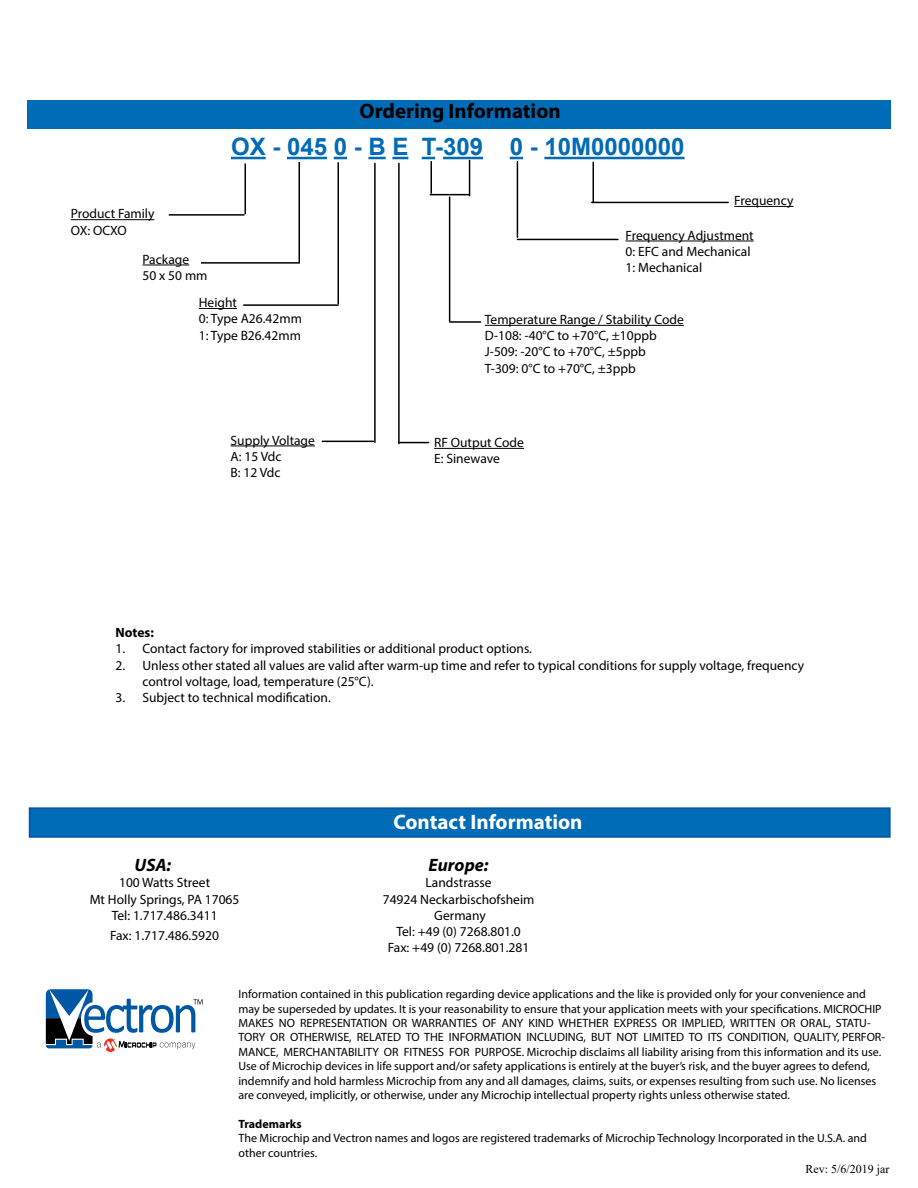
<style>
.page{position:relative;width:918px;height:1188px;background:#fff}
.page>*{position:absolute;margin:0;border:0;box-sizing:border-box;transform-origin:0 0}
.t1{font:700 24px "Arial";color:#006bb6}
.t2{font:700 21px "Myriad Pro";color:#000}
.t3{font:700 21px "Myriad Pro";color:#fff}
.t4{font:italic 700 18px "Myriad Pro";color:#000}
.t5{font:13.5px/16.2px "Myriad Pro";color:#000}
.t6{font:700 13.5px "Myriad Pro";color:#000}
.t7{font:12px/14.4px "Myriad Pro";color:#000}
.t8{font:12px "Times New Roman";color:#000}
.t9{font:700 12px "Myriad Pro";color:#000}
</style>
<div class="page">
<div style="left:27px;top:100px;width:864px;height:29px;background:#006bb6"></div>
<hr style="left:231px;top:157px;width:35px;height:2px;background:#006bb6">
<hr style="left:287px;top:157px;width:40px;height:2px;background:#006bb6">
<svg style="left:334px;top:157px;width:13px;height:2px"></svg>
<svg style="left:368px;top:157px;width:18px;height:2px"></svg>
<svg style="left:392px;top:157px;width:16px;height:2px"></svg>
<svg style="left:422px;top:157px;width:13px;height:2px"></svg>
<hr style="left:443px;top:157px;width:40px;height:2px;background:#006bb6">
<svg style="left:510px;top:157px;width:13px;height:2px"></svg>
<hr style="left:544px;top:157px;width:141px;height:2px;background:#006bb6">
<hr style="left:71px;top:219px;width:83px;height:1px;background:#000">
<hr style="left:142px;top:265px;width:47px;height:1px;background:#000">
<hr style="left:199px;top:308px;width:38px;height:1px;background:#000">
<hr style="left:231px;top:446px;width:84px;height:1px;background:#000">
<hr style="left:244px;top:304px;width:94px;height:2px;background:#000">
<hr style="left:338px;top:163px;width:1px;height:141px;background:#000">
<hr style="left:374px;top:163px;width:2px;height:279px;background:#000">
<hr style="left:449px;top:197px;width:1px;height:124px;background:#000">
<hr style="left:517px;top:162px;width:1px;height:75px;background:#000">
<hr style="left:734px;top:206px;width:59px;height:1px;background:#000">
<hr style="left:626px;top:241px;width:128px;height:1px;background:#000">
<hr style="left:592px;top:162px;width:2px;height:40px;background:#000">
<hr style="left:592px;top:202px;width:136px;height:1px;background:#000">
<hr style="left:322px;top:441px;width:52px;height:1px;background:#000">
<hr style="left:517px;top:239px;width:101px;height:1px;background:#000">
<hr style="left:430px;top:194px;width:39px;height:1px;background:#000">
<hr style="left:169px;top:214px;width:75px;height:2px;background:#000">
<hr style="left:244px;top:164px;width:2px;height:50px;background:#000">
<hr style="left:201px;top:262px;width:99px;height:2px;background:#000">
<hr style="left:298px;top:162px;width:2px;height:100px;background:#000">
<hr style="left:434px;top:448px;width:90px;height:1px;background:#000">
<hr style="left:398px;top:163px;width:2px;height:281px;background:#000">
<hr style="left:399px;top:442px;width:30px;height:1px;background:#000">
<hr style="left:485px;top:325px;width:199px;height:1px;background:#000">
<hr style="left:430px;top:162px;width:2px;height:31px;background:#000">
<hr style="left:450px;top:321px;width:31px;height:2px;background:#000">
<hr style="left:469px;top:161px;width:1px;height:35px;background:#000">
<svg style="left:46px;top:989px;width:157px;height:63px"></svg>
<div style="left:29px;top:807px;width:862px;height:31px;background:#006bb6;border:2px solid #0a50a1"></div>
<h2 class="t2" style="left:360px;top:98px;width:203px">Ordering Information</h2>
<h1 class="t1" style="left:231px;top:130px;width:455px">OX - 045 0 - B E T-309 0 - 10M0000000</h1>
<p class="t5" style="left:71px;top:205px;width:85px">Product Family<br>OX: OCXO</p>
<p class="t5" style="left:142px;top:251px;width:67px">Package<br>50 x 50 mm</p>
<p class="t5" style="left:199px;top:294px;width:105px">Height<br>0: Type A26.42mm<br>1: Type B26.42mm</p>
<p class="t5" style="left:231px;top:432px;width:86px">Supply Voltage<br>A: 15 Vdc<br>B: 12 Vdc</p>
<p class="t5" style="left:734px;top:192px;width:61px">Frequency</p>
<p class="t5" style="left:626px;top:227px;width:130px">Frequency Adjustment<br>0: EFC and Mechanical<br>1: Mechanical</p>
<p class="t5" style="left:485px;top:311px;width:200px">Temperature Range / Stability Code<br>D-108: -40°C to +70°C, ±10ppb<br>J-509: -20°C to +70°C, ±5ppb<br>T-309: 0°C to +70°C, ±3ppb</p>
<p class="t5" style="left:434px;top:434px;width:91px">RF Output Code<br>E: Sinewave</p>
<p class="t6" style="left:116px;top:624px;width:40px">Notes:</p>
<p class="t5" style="left:116px;top:640px;width:418px">1. Contact factory for improved stabilities or additional product options.</p>
<p class="t5" style="left:142px;top:657px;width:663px;text-indent:-27px">2. Unless other stated all values are valid after warm-up time and refer to typical conditions for supply voltage, frequency control voltage, load, temperature (25°C).</p>
<p class="t5" style="left:116px;top:689px;width:217px">3. Subject to technical modification.</p>
<h2 class="t3" style="left:393px;top:809px;width:191px">Contact Information</h2>
<h3 class="t4" style="left:135px;top:853px;width:38px">USA:</h3>
<p class="t5" style="left:90px;top:874px;width:151px;text-align:center">100 Watts Street<br>Mt Holly Springs, PA 17065<br>Tel: 1.717.486.3411</p>
<p class="t5" style="left:110px;top:927px;width:110px">Fax: 1.717.486.5920</p>
<h3 class="t4" style="left:429px;top:853px;width:61px">Europe:</h3>
<p class="t5" style="left:383px;top:874px;width:153px;text-align:center">Landstrasse<br>74924 Neckarbischofsheim<br>Germany<br>Tel: +49 (0) 7268.801.0<br>Fax: +49 (0) 7268.801.281</p>
<p class="t7" style="left:238px;top:987px;width:648px">Information contained in this publication regarding device applications and the like is provided only for your convenience and may be superseded by updates. It is your reasonability to ensure that your application meets with your specifications. MICROCHIP MAKES NO REPRESENTATION OR WARRANTIES OF ANY KIND WHETHER EXPRESS OR IMPLIED, WRITTEN OR ORAL, STATU-TORY OR OTHERWISE, RELATED TO THE INFORMATION INCLUDING, BUT NOT LIMITED TO ITS CONDITION, QUALITY, PERFOR-MANCE, MERCHANTABILITY OR FITNESS FOR PURPOSE. Microchip disclaims all liability arising from this information and its use.<br>Use of Microchip devices in life support and/or safety applications is entirely at the buyer’s risk, and the buyer agrees to defend, indemnify and hold harmless Microchip from any and all damages, claims, suits, or expenses resulting from such use. No licenses are conveyed, implicitly, or otherwise, under any Microchip intellectual property rights unless otherwise stated.</p>
<p class="t9" style="left:238px;top:1116px;width:65px">Trademarks</p>
<p class="t7" style="left:238px;top:1131px;width:630px">The Microchip and Vectron names and logos are registered trademarks of Microchip Technology Incorporated in the U.S.A. and other countries.</p>
<p class="t8" style="left:806px;top:1160px;width:85px">Rev: 5/6/2019 jar</p>
</div>
